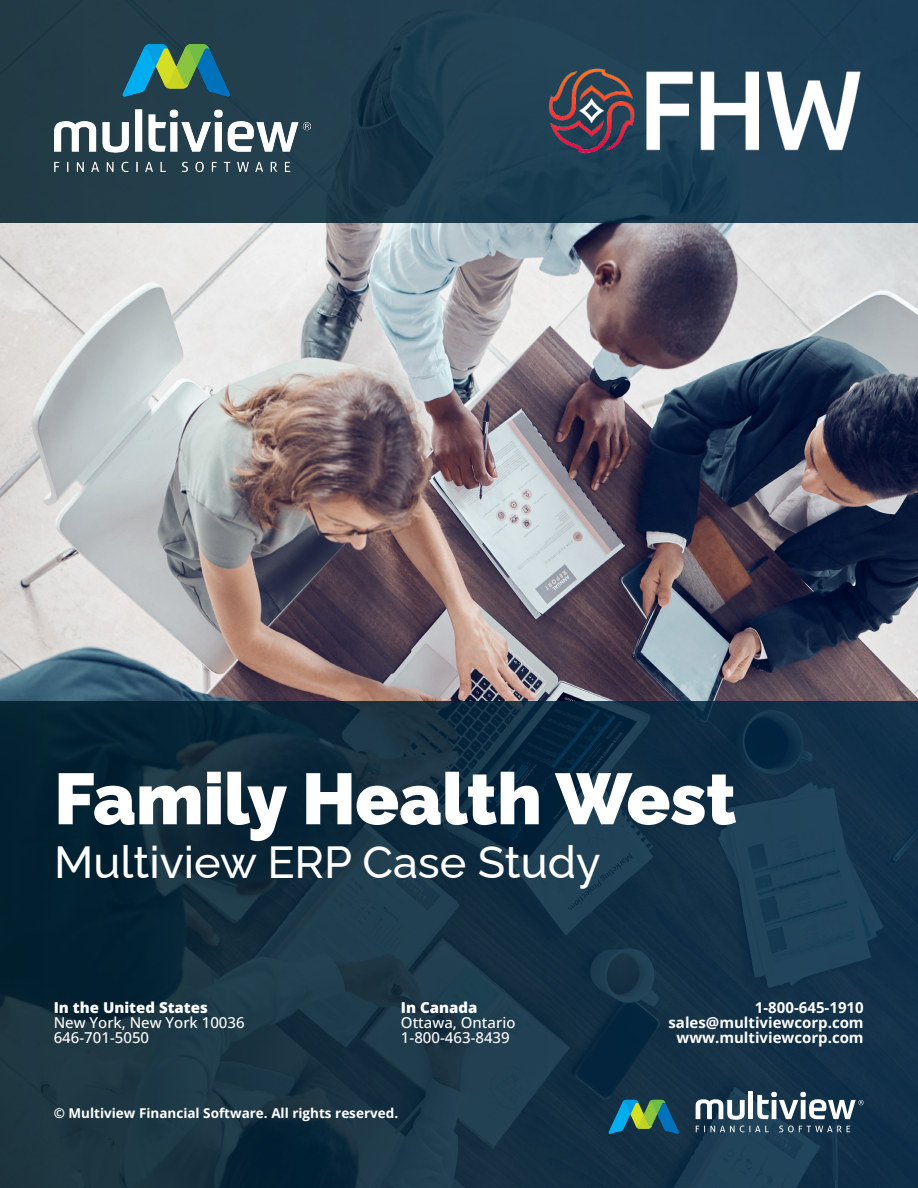
<style>
.page{position:relative;width:918px;height:1188px;background:#fff}
.page>*{position:absolute;margin:0;border:0;box-sizing:border-box;transform-origin:0 0}
.t1{font:900 72px "Raleway";color:#fff}
.t2{font:500 45px "Raleway";color:#fff}
.t3{font:500 15px/15px "Open Sans";color:#fff}
.t4{font:700 15px "Open Sans";color:#fff}
.t5{font:800 15px "Open Sans";color:#fff}
.Footer_Bar_Text{font:700 13.5px "Open Sans";color:#fff}
</style>
<div class="page">
<img style="left:0;top:222px;width:918px;height:479px">
<div style="left:0;top:0;width:918px;height:222px;background:linear-gradient(to right,#233c47,#1c4059)"></div>
<svg style="left:0;top:701px;width:918px;height:487px;background:#133043"></svg>
<svg style="left:609px;top:1100px;width:70px;height:34px;background:#31766f"></svg>
<svg style="left:696px;top:1126px;width:9px;height:6px"></svg>
<svg style="left:711px;top:1126px;width:58px;height:6px"></svg>
<svg style="left:779px;top:1126px;width:71px;height:6px"></svg>
<svg style="left:696px;top:1099px;width:49px;height:21px"></svg>
<hr style="left:749px;top:1092px;width:4px;height:27px;background:#fff">
<svg style="left:757px;top:1092px;width:107px;height:27px"></svg>
<img style="left:54px;top:45px;width:256px;height:126px">
<img style="left:544px;top:57px;width:323px;height:108px">
<p class="t1" style="left:54px;top:741px;width:684px">Family Health West</p>
<p class="t2" style="left:54px;top:826px;width:548px">Multiview ERP Case Study</p>
<p class="t5" style="left:54px;top:996px;width:156px">In the United States</p>
<p class="t3" style="left:54px;top:1015px;width:192px">New York, New York 10036</p>
<p class="t3" style="left:54px;top:1030px;width:97px">646-701-5050</p>
<p class="t5" style="left:401px;top:996px;width:78px">In Canada</p>
<p class="t3" style="left:401px;top:1015px;width:116px">Ottawa, Ontario<br>1-800-463-8439</p>
<p class="Footer_Bar_Text" style="left:54px;top:1104px;width:346px">© Multiview Financial Software. All rights reserved.</p>
<p class="t4" style="left:755px;top:997px;width:110px">1-800-645-1910</p>
<p class="t4" style="left:668px;top:1012px;width:197px">sales@multiviewcorp.com</p>
<p class="t4" style="left:677px;top:1027px;width:189px">www.multiviewcorp.com</p>
</div>
